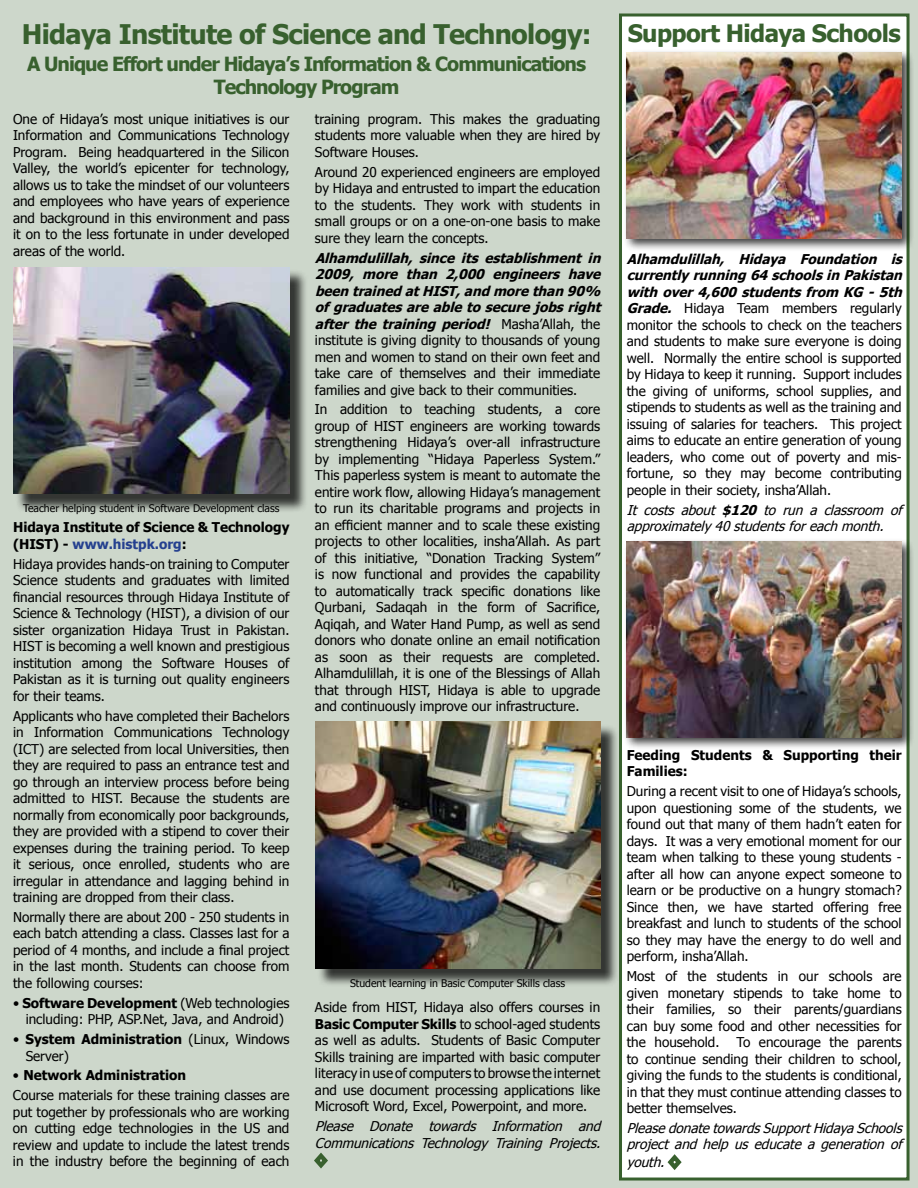
<style>
.page{position:relative;width:918px;height:1188px;background:#cdd7cb}
.page>*{position:absolute;margin:0;border:0;box-sizing:border-box;transform-origin:0 0}
.t1{font:700 27px "Tahoma";letter-spacing:-.025em;color:#38602e}
.t2{font:700 24px "Tahoma";letter-spacing:-.025em;color:#38602e}
.t3{font:700 19.5px/23.4px "Tahoma";letter-spacing:-.05em;color:#38602e;text-align:center}
.t4{font:13.5px/16.5px "Tahoma";color:#000;text-align:justify}
.t5{font:italic 13.5px/16.5px "Tahoma";letter-spacing:-.005em;color:#000}
.t6{font:700 13.5px/16.5px "Tahoma";color:#000}
.t7{font:10.5px "Tahoma";color:#000}
.s1{color:#25408f}
.s2{font-weight:700}
.s3{font-weight:700;font-style:italic}
.s4{font-style:normal;font-size:16.5px;color:#38602e}
</style>
<div class="page">
<div style="left:619px;top:14px;width:291px;height:1167px;background:#fff;border:3px solid #38602e"></div>
<div style="left:623px;top:49px;width:292px;height:203px;background:#000;opacity:.75"></div>
<img style="left:627px;top:52px;width:275px;height:187px">
<svg style="left:667px;top:1154px;width:15px;height:16px"></svg>
<div style="left:623px;top:538px;width:292px;height:212px;background:#000;opacity:.75"></div>
<img style="left:627px;top:542px;width:275px;height:195px">
<div style="left:15px;top:269px;width:293px;height:244px;background:#000;opacity:.75"></div>
<img style="left:13px;top:267px;width:277px;height:227px">
<div style="left:317px;top:724px;width:302px;height:263px;background:#000;opacity:.75"></div>
<img style="left:315px;top:722px;width:285px;height:246px">
<svg style="left:314px;top:1152px;width:14px;height:17px"></svg>
<h1 class="t1" style="left:22px;top:15px;width:571px">Hidaya Institute of Science and Technology:</h1>
<h3 class="t3" style="left:27px;top:51px;width:561px">A Unique Effort under Hidaya’s Information &amp; Communications<br>Technology Program</h3>
<p class="t4" style="left:13px;top:110px;width:278px">One of Hidaya’s most unique initiatives is our Information and Communications Technology Program. Being headquartered in the Silicon Valley, the world’s epicenter for technology, allows us to take the mindset of our volunteers and employees who have years of experience and background in this environment and pass it on to the less fortunate in under developed areas of the world.</p>
<p class="t7" style="left:23px;top:501px;width:258px">Teacher helping student in Software Development class</p>
<p class="t6" style="left:13px;top:518px;width:278px">Hidaya Institute of Science &amp; Technology (HIST) - <span class="s1">www.histpk.org</span>:</p>
<p class="t4" style="left:13px;top:555px;width:278px">Hidaya provides hands-on training to Computer Science students and graduates with limited financial resources through Hidaya Institute of Science &amp; Technology (HIST), a division of our sister organization Hidaya Trust in Pakistan.<br>HIST is becoming a well known and prestigious institution among the Software Houses of Pakistan as it is turning out quality engineers for their teams.</p>
<p class="t4" style="left:13px;top:707px;width:278px">Applicants who have completed their Bachelors in Information Communications Technology (ICT) are selected from local Universities, then they are required to pass an entrance test and go through an interview process before being admitted to HIST. Because the students are normally from economically poor backgrounds, they are provided with a stipend to cover their expenses during the training period. To keep it serious, once enrolled, students who are irregular in attendance and lagging behind in training are dropped from their class.</p>
<p class="t4" style="left:13px;top:908px;width:278px">Normally there are about 200 - 250 students in each batch attending a class. Classes last for a period of 4 months, and include a final project in the last month. Students can choose from the following courses:</p>
<p class="t4" style="left:13px;top:994px;width:278px;text-align:center">• <span class="s2">Software Development</span> (Web technologies including: PHP, ASP.Net, Java, and Android)</p>
<p class="t4" style="left:26px;top:1030px;width:265px;text-indent:-13px">• <span class="s2">System Administration</span> (Linux, Windows<br>Server)</p>
<p class="t4" style="left:13px;top:1065px;width:278px;line-height:19.8px">• <span class="s2">Network Administration<br></span>Course materials for these training classes are</p>
<p class="t4" style="left:13px;top:1103px;width:278px">put together by professionals who are working on cutting edge technologies in the US and review and update to include the latest trends in the industry before the beginning of each</p>
<p class="t4" style="left:315px;top:110px;width:287px">training program. This makes the graduating students more valuable when they are hired by Software Houses.</p>
<p class="t4" style="left:315px;top:163px;width:287px">Around 20 experienced engineers are employed by Hidaya and entrusted to impart the education to the students. They work with students in small groups or on a one-on-one basis to make sure they learn the concepts.</p>
<p class="t4" style="left:315px;top:249px;width:291px;text-align:left"><span class="s3">Alhamdulillah, since its establishment in 2009, more than 2, 000 engineers have been trainedatHIST, andmorethan 90% ofgraduatesareabletosecurejobsright after the training period!</span> M a s h a ’A l l a h , t h e institute is giving dignity to thousands of young men and women to stand on their own feet and take care of themselves and their immediate families and give back to their communities.</p>
<p class="t4" style="left:315px;top:401px;width:287px">In addition to teaching students, a core group of HIST engineers are working towards strengthening Hidaya’s over-all infrastructure by implementing “Hidaya Paperless System.” This paperless system is meant to automate the entire work flow, allowing Hidaya’s management to run its charitable programs and projects in an efficient manner and to scale these existing projects to other localities, insha’Allah. As part of this initiative, “Donation Tracking System” is now functional and provides the capability to automatically track specific donations like Qurbani, Sadaqah in the form of Sacrifice, Aqiqah, and Water Hand Pump, as well as send donors who donate online an email notification as soon as their requests are completed.<br>Alhamdulillah, it is one of the Blessings of Allah that through HIST, Hidaya is able to upgrade and continuously improve our infrastructure.</p>
<p class="t7" style="left:350px;top:976px;width:217px">Student learning in Basic Computer Skills class</p>
<p class="t4" style="left:315px;top:999px;width:287px">Aside from HIST, Hidaya also offers courses in <span class="s2">Basic Computer Skills</span> to school-aged students as well as adults. Students of Basic Computer Skills training are imparted with basic computer literacy in use of computers to browse the internet and use document processing applications like Microsoft Word, Excel, Powerpoint, and more.</p>
<p class="t5" style="left:315px;top:1118px;width:291px">Please Donate towards Information and<br>Communications Technology Training Projects.</p>
<h2 class="t2" style="left:628px;top:16px;width:275px">Support Hidaya Schools</h2>
<p class="t4" style="left:627px;top:250px;width:281px;text-align:left"><span class="s3">Alhamdulillah, Hidaya Foundation is currently running64schoolsin Pakistan with over4, 600studentsfrom KG -5th Grade.</span> Hidaya Team members regularly monitor the schools to check on the teachers and students to make sure everyone is doing well. Normally the entire school is supported by Hidaya to keep it running. Support includes the giving of uniforms, school supplies, and stipends to students as well as the training and issuing of salaries for teachers. This project aims to educate an entire generation of young leaders, who come out of poverty and mis&shy;fortune, so they may become contributing people in their society, insha’Allah.</p>
<p class="t5" style="left:627px;top:501px;width:281px">It costs about <span class="s2">$120</span> to run a classroom of approximately 40studentsforeachmonth.</p>
<p class="t6" style="left:627px;top:746px;width:277px">Feeding Students &amp; Supporting their<br>Families:</p>
<p class="t4" style="left:627px;top:782px;width:276px">During a recent visit to one of Hidaya’s schools, upon questioning some of the students, we found out that many of them hadn’t eaten for days. It was a very emotional moment for our team when talking to these young students - after all how can anyone expect someone to learn or be productive on a hungry stomach?<br>Since then, we have started offering free breakfast and lunch to students of the school so they may have the energy to do well and perform, insha’Allah.</p>
<p class="t4" style="left:627px;top:967px;width:276px">Most of the students in our schools are given monetary stipends to take home to their families, so their parents/guardians can buy some food and other necessities for the household.</p>
<p class="t4" style="left:627px;top:1033px;width:276px;text-indent:110px">To encourage the parents to continue sending their children to school, giving the funds to the students is conditional, in that they must continue attending classes to better themselves.</p>
<p class="t5" style="left:627px;top:1119px;width:281px">PleasedonatetowardsSupportHidayaSchools project and help us educate a generation of</p>
<p class="t5" style="left:627px;top:1154px;width:55px">youth. <span class="s4">◊</span></p>
</div>
